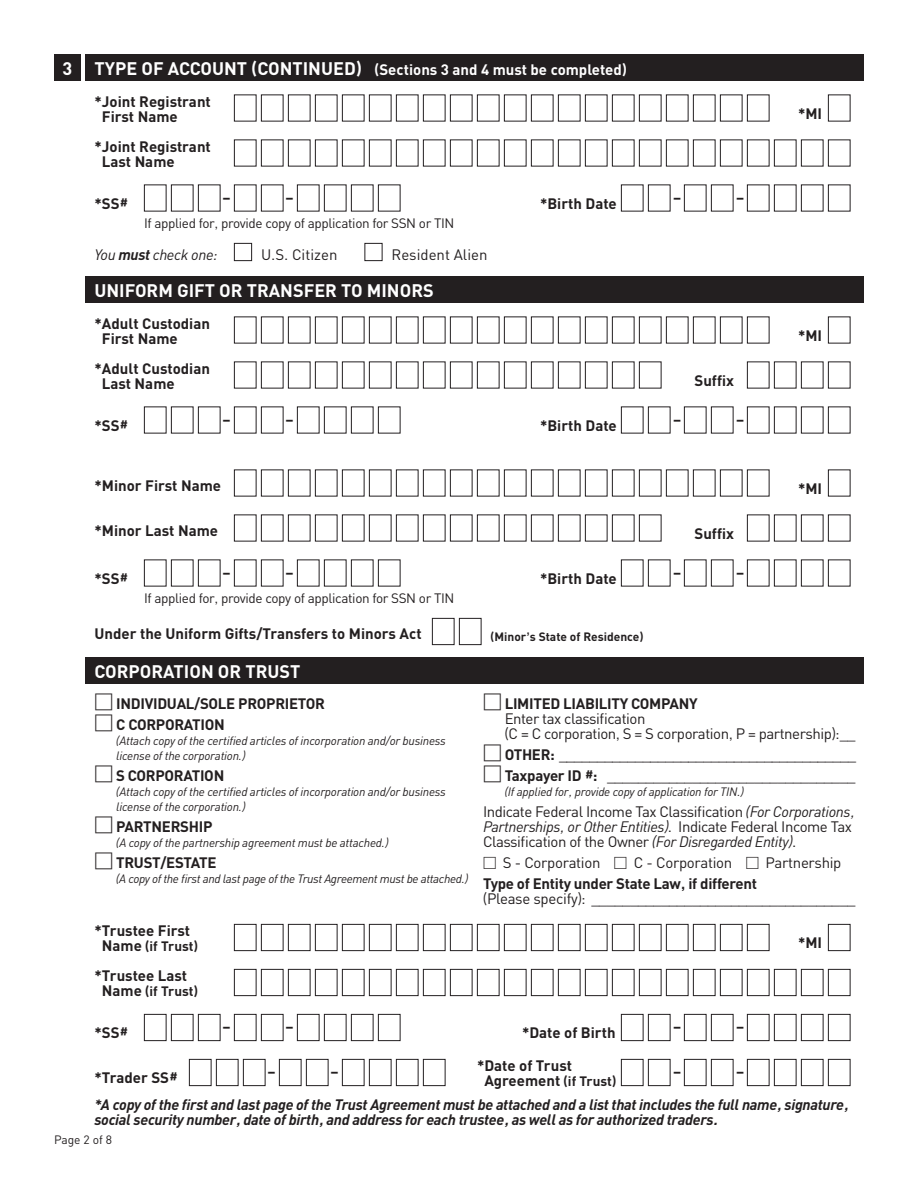
<style>
.page{position:relative;width:918px;height:1188px;background:#fff}
.page>*{position:absolute;margin:0;border:0;box-sizing:border-box;transform-origin:0 0}
.t1{font:700 18px "PNC Sans";color:#fff}
.t2{font:15px/15px "PNC Sans";letter-spacing:-.03em;color:#231f20}
.t3{font:700 15px/15px "PNC Sans";color:#231f20}
.t4{font:italic 700 15px/15px "PNC Sans";letter-spacing:-.02em;color:#231f20}
.t5{font:700 15px/21px "PNC Sans";letter-spacing:-.02em;color:#231f20}
.t6{font:700 15px "PNC Sans";color:#fff}
.t7{font:15px "PNC Sans";color:#231f20}
.t8{font:italic 15px "PNC Sans";letter-spacing:-.025em;color:#231f20}
.t9{font:13.5px "PNC Sans";letter-spacing:-.025em;color:#231f20}
.t10{font:700 13.5px "PNC Sans";color:#231f20}
.t11{font:italic 12px/15px "PNC Sans";letter-spacing:-.02em;color:#231f20}
.t12{font:700 12px "PNC Sans";color:#231f20}
.t13{font:12px "PNC Sans";color:#231f20}
.s1{font-size:18px}
.s2{font-weight:700}
.s3{font-family:"Universal Newswith Comm Pi";font-weight:400;font-size:21px}
.s4{font-size:15px}
.s5{font-family:"Universal Newswith Comm Pi";font-size:21px}
.s6{font-style:italic}
.s7{font-family:"Universal Newswith Comm Pi"}
.s8{font-size:13.5px}
</style>
<div class="page">
<div style="left:54px;top:54px;width:27px;height:27px;background:#231f20"></div>
<div style="left:86px;top:54px;width:778px;height:27px;background:#231f20"></div>
<div style="left:86px;top:276px;width:778px;height:27px;background:#231f20"></div>
<svg style="left:234px;top:243px;width:18px;height:18px"></svg>
<svg style="left:364px;top:243px;width:19px;height:18px"></svg>
<svg style="left:828px;top:94px;width:23px;height:28px"></svg>
<svg style="left:828px;top:924px;width:23px;height:27px"></svg>
<svg style="left:828px;top:316px;width:23px;height:28px"></svg>
<svg style="left:828px;top:469px;width:23px;height:28px"></svg>
<svg style="left:432px;top:618px;width:50px;height:27px"></svg>
<svg style="left:144px;top:184px;width:77px;height:28px"></svg>
<svg style="left:144px;top:1014px;width:77px;height:27px"></svg>
<svg style="left:189px;top:1059px;width:77px;height:27px"></svg>
<svg style="left:144px;top:406px;width:77px;height:28px"></svg>
<svg style="left:144px;top:559px;width:77px;height:28px"></svg>
<svg style="left:621px;top:184px;width:50px;height:28px"></svg>
<svg style="left:621px;top:1014px;width:50px;height:27px"></svg>
<svg style="left:621px;top:1059px;width:50px;height:27px"></svg>
<svg style="left:621px;top:406px;width:50px;height:28px"></svg>
<svg style="left:621px;top:559px;width:50px;height:28px"></svg>
<svg style="left:234px;top:184px;width:50px;height:28px"></svg>
<svg style="left:234px;top:1014px;width:50px;height:27px"></svg>
<svg style="left:279px;top:1059px;width:50px;height:27px"></svg>
<svg style="left:234px;top:406px;width:50px;height:28px"></svg>
<svg style="left:234px;top:559px;width:50px;height:28px"></svg>
<svg style="left:684px;top:184px;width:50px;height:28px"></svg>
<svg style="left:684px;top:1014px;width:50px;height:27px"></svg>
<svg style="left:684px;top:1059px;width:50px;height:27px"></svg>
<svg style="left:684px;top:406px;width:50px;height:28px"></svg>
<svg style="left:684px;top:559px;width:50px;height:28px"></svg>
<svg style="left:747px;top:184px;width:104px;height:28px"></svg>
<svg style="left:747px;top:1014px;width:104px;height:27px"></svg>
<svg style="left:747px;top:1059px;width:104px;height:27px"></svg>
<svg style="left:747px;top:406px;width:104px;height:28px"></svg>
<svg style="left:747px;top:559px;width:104px;height:28px"></svg>
<svg style="left:297px;top:184px;width:104px;height:28px"></svg>
<svg style="left:297px;top:1014px;width:104px;height:27px"></svg>
<svg style="left:342px;top:1059px;width:104px;height:27px"></svg>
<svg style="left:297px;top:406px;width:104px;height:28px"></svg>
<svg style="left:297px;top:559px;width:104px;height:28px"></svg>
<svg style="left:234px;top:361px;width:428px;height:28px"></svg>
<svg style="left:234px;top:514px;width:428px;height:28px"></svg>
<svg style="left:234px;top:139px;width:617px;height:28px"></svg>
<svg style="left:234px;top:969px;width:617px;height:27px"></svg>
<svg style="left:747px;top:361px;width:104px;height:28px"></svg>
<svg style="left:747px;top:514px;width:104px;height:28px"></svg>
<svg style="left:234px;top:94px;width:536px;height:28px"></svg>
<svg style="left:234px;top:924px;width:536px;height:27px"></svg>
<svg style="left:234px;top:316px;width:536px;height:28px"></svg>
<svg style="left:234px;top:469px;width:536px;height:28px"></svg>
<div style="left:86px;top:657px;width:778px;height:27px;background:#231f20"></div>
<p class="t1" style="left:63px;top:57px;width:11px">3</p>
<p class="t6" style="left:94px;top:60px;width:534px"><span class="s1">TYPE OF ACCOUNT (CONTINUED)</span> (Sections 3 and 4 must be completed)</p>
<p class="t3" style="left:102px;top:93px;width:110px;text-indent:-7px">*Joint Registrant<br>First Name</p>
<p class="t3" style="left:102px;top:138px;width:110px;text-indent:-7px">*Joint Registrant<br>Last Name</p>
<p class="t3" style="left:94px;top:195px;width:35px">*SS#</p>
<p class="t3" style="left:222px;top:189px;width:10px">–</p>
<p class="t3" style="left:285px;top:189px;width:10px">–</p>
<p class="t9" style="left:144px;top:215px;width:312px">If applied for, provide copy of application for SSN or TIN</p>
<p class="t8" style="left:94px;top:245px;width:125px">You <span class="s2">must</span> check one:</p>
<p class="t7" style="left:261px;top:245px;width:78px">U.S. Citizen</p>
<p class="t7" style="left:392px;top:245px;width:98px">Resident Alien</p>
<p class="t1" style="left:94px;top:279px;width:341px">UNIFORM GIFT OR TRANSFER TO MINORS</p>
<p class="t3" style="left:102px;top:315px;width:110px;text-indent:-7px">*Adult Custodian<br>First Name</p>
<p class="t3" style="left:102px;top:360px;width:110px;text-indent:-7px">*Adult Custodian<br>Last Name</p>
<p class="t3" style="left:94px;top:417px;width:35px">*SS#</p>
<p class="t3" style="left:222px;top:411px;width:10px">–</p>
<p class="t3" style="left:94px;top:477px;width:128px">*Minor First Name</p>
<p class="t3" style="left:94px;top:522px;width:125px">*Minor Last Name</p>
<p class="t3" style="left:94px;top:570px;width:35px">*SS#</p>
<p class="t3" style="left:222px;top:564px;width:10px">–</p>
<p class="t3" style="left:285px;top:411px;width:10px">–</p>
<p class="t3" style="left:285px;top:564px;width:10px">–</p>
<p class="t9" style="left:144px;top:590px;width:312px">If applied for, provide copy of application for SSN or TIN</p>
<p class="t3" style="left:540px;top:195px;width:78px">*Birth Date</p>
<p class="t3" style="left:540px;top:417px;width:78px">*Birth Date</p>
<p class="t3" style="left:540px;top:570px;width:78px">*Birth Date</p>
<p class="t3" style="left:94px;top:626px;width:329px">Under the Uniform Gifts/Transfers to Minors Act</p>
<p class="t12" style="left:490px;top:629px;width:154px">(Minor’s State of Residence)</p>
<p class="t3" style="left:673px;top:189px;width:10px">–</p>
<p class="t3" style="left:736px;top:189px;width:10px">–</p>
<p class="t3" style="left:673px;top:411px;width:10px">–</p>
<p class="t3" style="left:694px;top:372px;width:41px">Suffix</p>
<p class="t3" style="left:736px;top:411px;width:10px">–</p>
<p class="t3" style="left:673px;top:564px;width:10px">–</p>
<p class="t3" style="left:694px;top:525px;width:41px">Suffix</p>
<p class="t3" style="left:736px;top:564px;width:10px">–</p>
<p class="t3" style="left:798px;top:105px;width:26px">*MI</p>
<p class="t3" style="left:798px;top:327px;width:26px">*MI</p>
<p class="t3" style="left:798px;top:480px;width:26px">*MI</p>
<p class="t1" style="left:94px;top:660px;width:208px">CORPORATION OR TRUST</p>
<p class="t5" style="left:94px;top:692px;width:232px"><span class="s3">M</span> INDIVIDUAL/SOLE PROPRIETOR<br><span class="s3">M</span> C CORPORATION</p>
<p class="t11" style="left:116px;top:733px;width:331px">(Attach copy of the certified articles of incorporation and/or business license of the corporation.)</p>
<p class="t5" style="left:94px;top:764px;width:131px"><span class="s3">M</span> S CORPORATION</p>
<p class="t11" style="left:116px;top:784px;width:331px">(Attach copy of the certified articles of incorporation and/or business license of the corporation.)</p>
<p class="t5" style="left:94px;top:815px;width:119px"><span class="s3">M</span> PARTNERSHIP</p>
<p class="t11" style="left:116px;top:835px;width:273px">(A copy of the partnership agreement must be attached.)</p>
<p class="t5" style="left:94px;top:851px;width:124px"><span class="s3">M</span> TRUST/ESTATE</p>
<p class="t11" style="left:116px;top:871px;width:353px">(A copy of the first and last page of the Trust Agreement must be attached.)</p>
<p class="t3" style="left:94px;top:923px;width:97px">*Trustee First</p>
<p class="t10" style="left:102px;top:938px;width:98px"><span class="s4">Name</span> (if Trust)</p>
<p class="t3" style="left:94px;top:968px;width:94px">*Trustee Last</p>
<p class="t10" style="left:102px;top:983px;width:98px"><span class="s4">Name</span> (if Trust)</p>
<p class="t2" style="left:505px;top:696px;width:352px;text-indent:-22px"><span class="s5">M</span> <span class="s2">LIMITED LIABILITY COMPANY<br></span>Enter tax classification<br>(C = C corporation, S = S corporation, P = partnership):__</p>
<p class="t2" style="left:483px;top:744px;width:375px;line-height:21px"><span class="s5">M</span> <span class="s2">OTHER:</span> _______________________________________<br><span class="s5">M</span> <span class="s2">Taxpayer ID #:</span> ________________________________</p>
<p class="t11" style="left:505px;top:784px;width:240px">(If applied for, provide copy of application for TIN.)</p>
<p class="t2" style="left:483px;top:804px;width:374px">Indicate Federal Income Tax Classification <span class="s6">(For Corporations,<br>Partnerships, or Other Entities)</span>. Indicate Federal Income Tax<br>Classification of the Owner <span class="s6">(For Disregarded Entity)</span>.</p>
<p class="t2" style="left:483px;top:852px;width:360px;line-height:21px"><span class="s7">M</span> S - Corporation <span class="s7">M</span> C - Corporation <span class="s7">M</span> Partnership<br><span class="s2">Type of Entity under State Law, if different</span></p>
<p class="t2" style="left:483px;top:891px;width:374px">(Please specify): __________________________________</p>
<p class="t3" style="left:798px;top:935px;width:26px">*MI</p>
<p class="t3" style="left:94px;top:1025px;width:35px">*SS#</p>
<p class="t3" style="left:94px;top:1070px;width:85px">*Trader SS#</p>
<p class="t3" style="left:222px;top:1019px;width:10px">–</p>
<p class="t3" style="left:285px;top:1019px;width:10px">–</p>
<p class="t3" style="left:267px;top:1064px;width:10px">–</p>
<p class="t3" style="left:330px;top:1064px;width:10px">–</p>
<p class="t3" style="left:477px;top:1016px;width:140px;line-height:33px;text-indent:45px">*Date of Birth *Date of Trust</p>
<p class="t3" style="left:484px;top:1073px;width:134px">Agreement <span class="s8">(if Trust)</span></p>
<p class="t3" style="left:673px;top:1019px;width:10px">–</p>
<p class="t3" style="left:673px;top:1064px;width:10px">–</p>
<p class="t3" style="left:736px;top:1019px;width:10px">–</p>
<p class="t3" style="left:736px;top:1064px;width:10px">–</p>
<p class="t4" style="left:94px;top:1097px;width:756px">*A copy of the first and last page of the Trust Agreement must be attached and a list that includes the full name, signature, social security number, date of birth, and address for each trustee, as well as for authorized traders.</p>
<p class="t13" style="left:54px;top:1132px;width:60px">Page 2 of 8</p>
</div>
